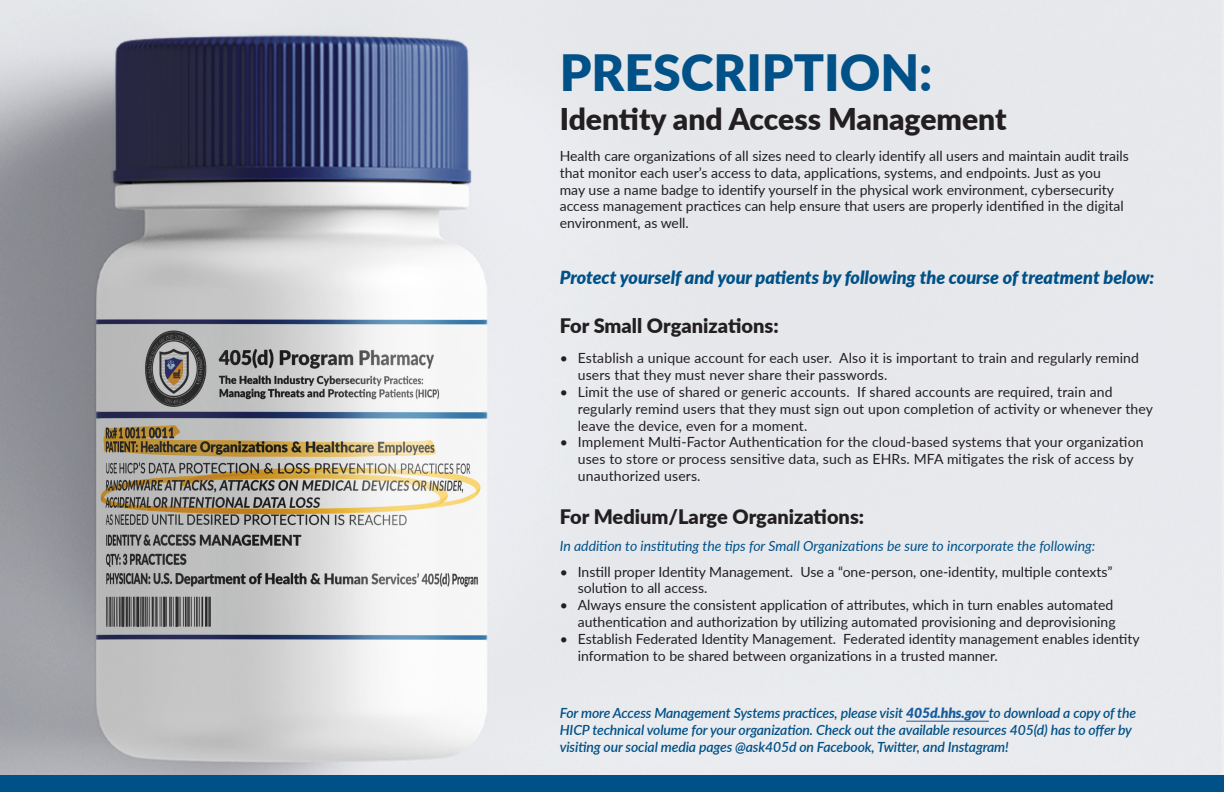
<style>
.page{position:relative;width:1224px;height:792px;background:#fff}
.page>*{position:absolute;margin:0;border:0;box-sizing:border-box;transform-origin:0 0}
.t1{font:900 50px "Lato";color:#005187}
.t2{font:900 30px "Lato";color:#231f20}
.t3{font:900 20px "Lato";color:#231f20}
.t4{font:italic 900 18px "Lato";color:#005187}
.t5{font:14px/16.8px "Lato";color:#231f20}
.t6{font:italic 600 14px/16.8px "Lato";letter-spacing:-.01em;color:#005187}
.t7{font:italic 14px "Lato";color:#005187}
.s1{font-weight:900;color:#175d9e}
</style>
<div class="page">
<img style="left:0;top:0;width:1224px;height:776px">
<div style="left:0;top:776px;width:1224px;height:16px;background:#005187"></div>
<hr style="left:906px;top:721px;width:80px;height:1px;background:#175d9e">
<p class="t1" style="left:560px;top:35px;width:374px">PRESCRIPTION:</p>
<p class="t2" style="left:560px;top:96px;width:448px">Identity and Access Management</p>
<p class="t5" style="left:560px;top:147px;width:571px">Health care organizations of all sizes need to clearly identify all users and maintain audit trails that monitor each user’s access to data, applications, systems, and endpoints. Just as you may use a name badge to identify yourself in the physical work environment, cybersecurity access management practices can help ensure that users are properly identified in the digital environment, as well.</p>
<p class="t4" style="left:560px;top:263px;width:596px">Protect yourself and your patients by following the course of treatment below:</p>
<p class="t3" style="left:560px;top:311px;width:220px">For Small Organizations:</p>
<p class="t5" style="left:578px;top:349px;width:563px;text-indent:-18px">• Establish a unique account for each user. Also it is important to train and regularly remind users that they must never share their passwords.</p>
<p class="t5" style="left:578px;top:383px;width:577px;text-indent:-18px">• Limit the use of shared or generic accounts. If shared accounts are required, train and regularly remind users that they must sign out upon completion of activity or whenever they leave the device, even for a moment.</p>
<p class="t5" style="left:578px;top:433px;width:567px;text-indent:-18px">• Implement Multi-Factor Authentication for the cloud-based systems that your organization uses to store or process sensitive data, such as EHRs. MFA mitigates the risk of access by unauthorized users.</p>
<p class="t3" style="left:560px;top:502px;width:306px">For Medium/Large Organizations:</p>
<p class="t5" style="left:578px;top:562px;width:536px;text-indent:-18px">• Instill proper Identity Management. Use a “one-person, one-identity, multiple contexts” solution to all access.</p>
<p class="t5" style="left:560px;top:596px;width:557px;text-align:right">• Always ensure the consistent application of attributes, which in turn enables automated authentication and authorization by utilizing automated provisioning and deprovisioning</p>
<p class="t5" style="left:578px;top:630px;width:564px;text-indent:-18px">• Establish Federated Identity Management. Federated identity management enables identity information to be shared between organizations in a trusted manner.</p>
<p class="t7" style="left:560px;top:536px;width:537px">In addition to instituting the tips for Small Organizations be sure to incorporate the following:</p>
<p class="t6" style="left:560px;top:704px;width:578px">For more Access Management Systems practices, please visit <span class="s1">405d.hhs.gov</span> to download a copy of the<br>HICP technical volume for your organization. Check out the available resources 405(d) has to offer by visiting our social media pages @ask405d on Facebook, Twitter, and Instagram!</p>
</div>
